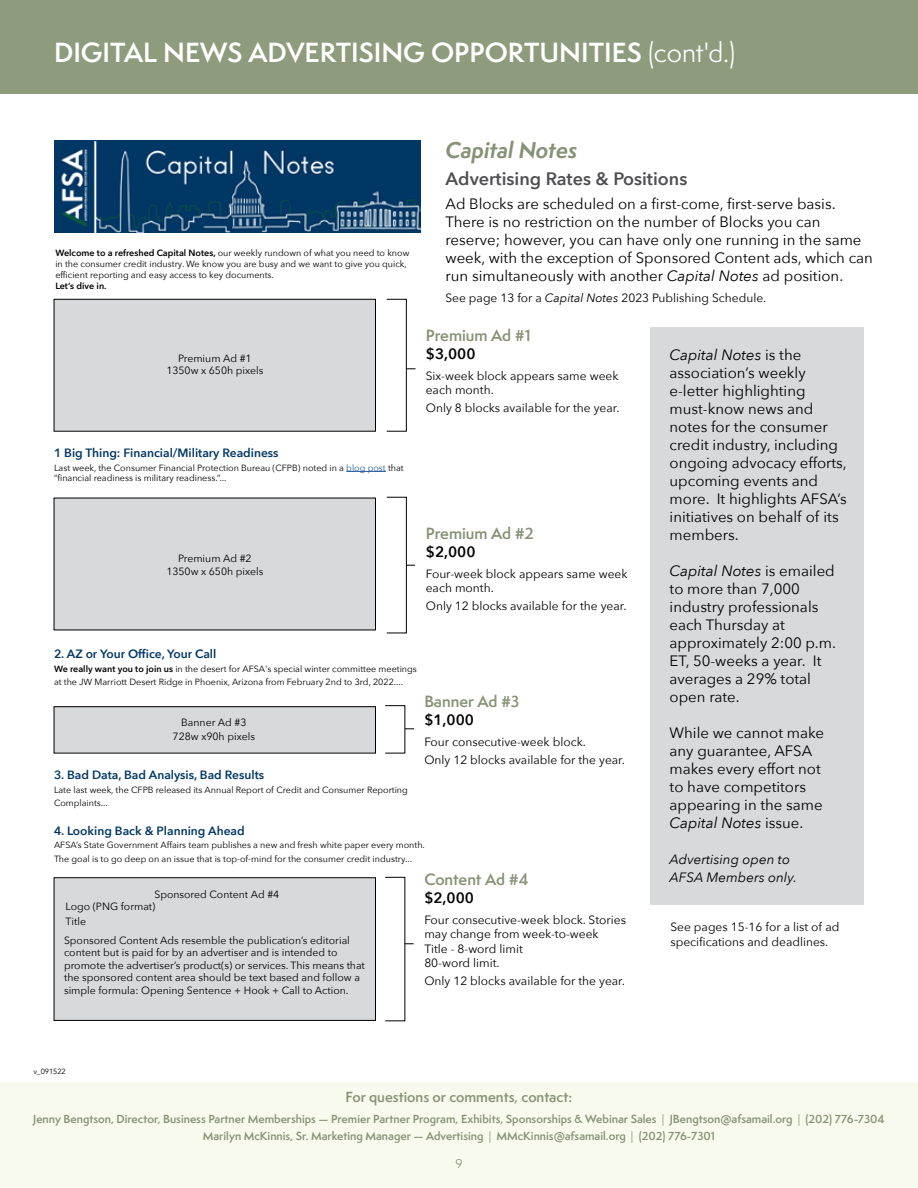
<style>
.page{position:relative;width:918px;height:1188px;background:#fff}
.page>*{position:absolute;margin:0;border:0;box-sizing:border-box;transform-origin:0 0}
.t1{font:600 25.5px "Semplicita Pro";color:#fff}
.t2{font:italic 700 21px "Semplicita Pro";letter-spacing:-.005em;color:#869276}
.t3{font:600 18px "Avenir Next";color:#4f4f51}
.t4{font:15px/18px "Avenir Next";color:#000}
.t5{font:600 15px "Semplicita Pro";color:#869276}
.t6{font:600 15px "Avenir Next";color:#000}
.t7{font:italic 13.5px/18px "Avenir Next";color:#000}
.t8{font:600 13.5px "Semplicita Pro";color:#869276}
.t9{font:12px/14.4px "Avenir Next";color:#000}
.t10{font:600 12px "Avenir Next";color:#003764}
.t11{font:12px "Semplicita Pro";color:#869276}
.t12{font:600 10.8px/16.5px "Semplicita Pro";color:#869276;text-align:center}
.t13{font:10.5px/12.6px "Avenir Next";color:#000;text-align:center}
.t14{font:9px/13.5px "Avenir Next";color:#000}
.t15{font:600 9px "Avenir Next";color:#000}
.t16{font:7.5px "Avenir";color:#000}
.s1{font-weight:400}
.s2{font-weight:600}
.s3{font-style:italic}
.s4{color:#215e9e}
</style>
<div class="page">
<div style="left:0;top:0;width:918px;height:94px;background:#8e9b7d"></div>
<div style="left:0;top:1082px;width:918px;height:106px;background:#f8faed"></div>
<div style="left:54px;top:878px;width:321px;height:142px;background:#d8d9db"></div>
<div style="left:54px;top:878px;width:322px;height:143px;border:1px solid #000"></div>
<div style="left:650px;top:327px;width:214px;height:577px;background:#d8d9db"></div>
<img style="left:54px;top:141px;width:367px;height:92px">
<div style="left:54px;top:707px;width:321px;height:46px;background:#d8d9db"></div>
<div style="left:387px;top:299px;width:20px;height:132px;border:1px solid #000"></div>
<div style="left:54px;top:299px;width:321px;height:132px;background:#d8d9db"></div>
<div style="left:54px;top:299px;width:322px;height:132px;border:1px solid #000"></div>
<hr style="left:346px;top:471px;width:40px;height:1px;background:#215e9e">
<div style="left:387px;top:497px;width:20px;height:136px;border:1px solid #000"></div>
<div style="left:54px;top:498px;width:321px;height:132px;background:#d8d9db"></div>
<h1 class="t1" style="left:54px;top:34px;width:683px">DIGITAL NEWS ADVERTISING OPPORTUNITIES <span class="s1">(cont'd.)</span></h1>
<p class="t14" style="left:55px;top:247px;width:356px;line-height:10.8px"><span class="s2">Welcome to a refreshed Capital Notes,</span> our weekly rundown of what you need to know in the consumer credit industry. We know you are busy and we want to give you quick, efficient reporting and easy access to key documents.</p>
<p class="t15" style="left:55px;top:278px;width:53px">Let’s dive in.</p>
<h2 class="t2" style="left:446px;top:134px;width:133px">Capital Notes</h2>
<p class="t3" style="left:446px;top:163px;width:243px">Advertising Rates &amp; Positions</p>
<p class="t4" style="left:446px;top:195px;width:429px">Ad Blocks are scheduled on a first-come, first-serve basis.<br>There is no restriction on the number of Blocks you can reserve; however, you can have only one running in the same week, with the exception of Sponsored Content ads, which can run simultaneously with another <span class="s3">Capital Notes</span> ad position.</p>
<p class="t9" style="left:446px;top:291px;width:322px">See page 13 for a <span class="s3">Capital Notes</span> 2023 Publishing Schedule.</p>
<p class="t13" style="left:166px;top:351px;width:99px">Premium Ad #1<br>1350w x 650h pixels</p>
<p class="t10" style="left:54px;top:443px;width:226px">1 Big Thing: Financial/Military Readiness</p>
<p class="t14" style="left:54px;top:462px;width:351px;line-height:10.5px">Last week, the Consumer Financial Protection Bureau (CFPB) noted in a <span class="s4">blog post</span> that “financial readiness is military readiness.”...</p>
<p class="t5" style="left:426px;top:324px;width:106px">Premium Ad #1</p>
<p class="t6" style="left:426px;top:341px;width:51px">$3,000</p>
<p class="t9" style="left:426px;top:368px;width:194px">Six-week block appears same week each month.</p>
<p class="t9" style="left:426px;top:400px;width:195px">Only 8 blocks available for the year.</p>
<p class="t13" style="left:166px;top:552px;width:99px">Premium Ad #2<br>1350w x 650h pixels</p>
<p class="t5" style="left:426px;top:522px;width:110px">Premium Ad #2</p>
<p class="t6" style="left:426px;top:539px;width:51px">$2,000</p>
<p class="t9" style="left:426px;top:566px;width:203px">Four-week block appears same week each month.</p>
<p class="t9" style="left:426px;top:598px;width:202px">Only 12 blocks available for the year.</p>
<p class="t10" style="left:54px;top:644px;width:164px">2. AZ or Your Office, Your Call</p>
<p class="t14" style="left:54px;top:661px;width:364px"><span class="s2">We really want you to join us</span> in the desert for AFSA's special winter committee meetings at the JW Marriott Desert Ridge in Phoenix, Arizona from February 2nd to 3rd, 2022....</p>
<p class="t13" style="left:173px;top:714px;width:84px;line-height:14.4px">Banner Ad #3<br>728w x90h pixels</p>
<p class="t5" style="left:424px;top:690px;width:97px">Banner Ad #3</p>
<p class="t6" style="left:424px;top:707px;width:51px">$1,000</p>
<p class="t9" style="left:424px;top:732px;width:202px;line-height:18px">Four consecutive-week block.<br>Only 12 blocks available for the year.</p>
<p class="t10" style="left:54px;top:765px;width:212px">3. Bad Data, Bad Analysis, Bad Results</p>
<p class="t14" style="left:54px;top:783px;width:355px">Late last week, the CFPB released its Annual Report of Credit and Consumer Reporting<br>Complaints...</p>
<p class="t10" style="left:54px;top:820px;width:192px">4. Looking Back &amp; Planning Ahead</p>
<p class="t14" style="left:54px;top:838px;width:372px">AFSA’s State Government Affairs team publishes a new and fresh white paper every month.<br>The goal is to go deep on an issue that is top-of-mind for the consumer credit industry...</p>
<p class="t13" style="left:66px;top:887px;width:215px;text-align:left;text-indent:89px">Sponsored Content Ad #4<br>Logo (PNG format)</p>
<p class="t13" style="left:64px;top:912px;width:287px;line-height:18.5px;text-align:left">Title<br>Sponsored Content Ads resemble the publication’s editorial</p>
<p class="t13" style="left:64px;top:946px;width:302px;text-align:left">content but is paid for by an advertiser and is intended to promote the advertiser’s product(s) or services. This means that the sponsored content area should be text based and follow a simple formula: Opening Sentence + Hook + Call to Action.</p>
<p class="t16" style="left:33px;top:1067px;width:34px">v_091522</p>
<p class="t5" style="left:424px;top:868px;width:106px">Content Ad #4</p>
<p class="t6" style="left:424px;top:885px;width:51px">$2,000</p>
<p class="t9" style="left:424px;top:912px;width:203px">Four consecutive-week block. Stories may change from week-to-week<br>Title - 8-word limit<br>80-word limit.</p>
<p class="t9" style="left:424px;top:973px;width:202px">Only 12 blocks available for the year.</p>
<p class="t4" style="left:670px;top:345px;width:179px"><span class="s3">Capital Notes</span> is the association’s weekly e-letter highlighting must-know news and notes for the consumer credit industry, including ongoing advocacy efforts, upcoming events and more. It highlights AFSA’s initiatives on behalf of its members.</p>
<p class="t4" style="left:670px;top:561px;width:168px"><span class="s3">Capital Notes</span> is emailed to more than 7,000 industry professionals each Thursday at approximately 2:00 p.m.<br>ET, 50-weeks a year. It averages a 29% total open rate.</p>
<p class="t4" style="left:670px;top:723px;width:156px">While we cannot make any guarantee, AFSA makes every effort not to have competitors appearing in the same<br><span class="s3">Capital Notes</span> issue.</p>
<p class="t7" style="left:670px;top:850px;width:129px">Advertising open to<br>AFSA Members only.</p>
<p class="t9" style="left:671px;top:918px;width:170px;line-height:15px">See pages 15-16 for a list of ad specifications and deadlines.</p>
<p class="t8" style="left:346px;top:1087px;width:228px">For questions or comments, contact:</p>
<p class="t12" style="left:33px;top:1111px;width:853px">Jenny Bengtson, Director, Business Partner Memberships — Premier Partner Program, Exhibits, Sponsorships &amp; Webinar Sales <span class="s1">|</span> JBengtson@afsamail.org <span class="s1">|</span> (202) 776-7304<br>Marilyn McKinnis, Sr. Marketing Manager — Advertising <span class="s1">|</span> MMcKinnis@afsamail.org <span class="s1">|</span> (202) 776-7301</p>
<p class="t11" style="left:455px;top:1155px;width:9px">9</p>
</div>
